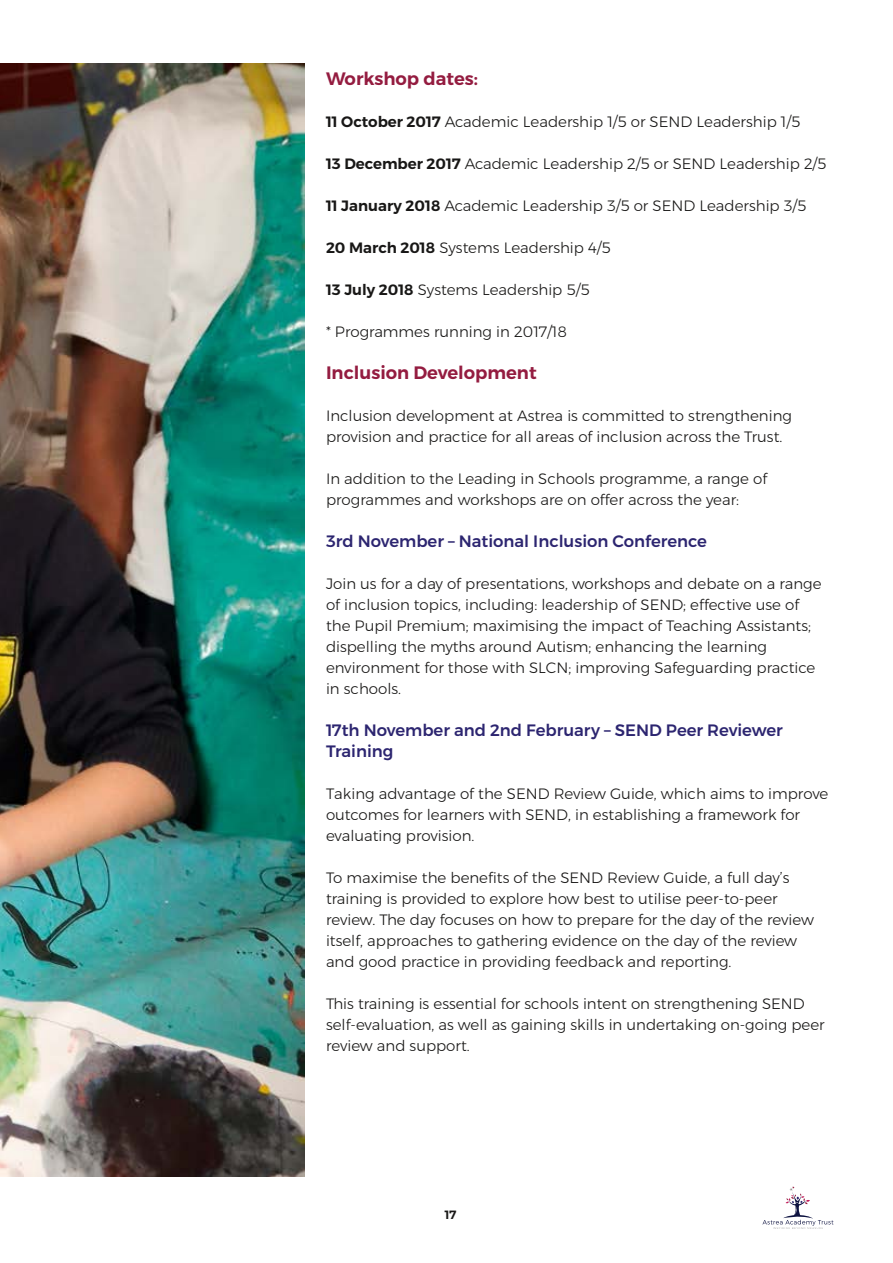
<style>
.page{position:relative;width:893px;height:1263px;background:#fff}
.page>*{position:absolute;margin:0;border:0;box-sizing:border-box;transform-origin:0 0}
.t1{font:600 18px "Montserrat";color:#941c40}
.t2{font:500 16.5px/21px "Montserrat";color:#2c2570}
.t3{font:300 15px/21px "Montserrat";color:#181716}
.t4{font:600 12px "Montserrat";color:#181716}
.s1{font-weight:600}
</style>
<div class="page">
<img style="left:0;top:64px;width:305px;height:1113px">
<svg style="left:762px;top:1186px;width:71px;height:43px"></svg>
<p class="t1" style="left:326px;top:64px;width:154px">Workshop dates:</p>
<p class="t3" style="left:326px;top:111px;width:476px"><span class="s1">11 October 2017</span> Academic Leadership 1/5 or SEND Leadership 1/5</p>
<p class="t3" style="left:326px;top:153px;width:502px"><span class="s1">13 December 2017</span> Academic Leadership 2/5 or SEND Leadership 2/5</p>
<p class="t3" style="left:326px;top:195px;width:482px"><span class="s1">11 January 2018</span> Academic Leadership 3/5 or SEND Leadership 3/5</p>
<p class="t3" style="left:326px;top:237px;width:286px"><span class="s1">20 March 2018</span> Systems Leadership 4/5</p>
<p class="t3" style="left:326px;top:279px;width:265px"><span class="s1">13 July 2018</span> Systems Leadership 5/5</p>
<p class="t3" style="left:326px;top:321px;width:242px">* Programmes running in 2017/18</p>
<p class="t1" style="left:326px;top:358px;width:212px">Inclusion Development</p>
<p class="t3" style="left:326px;top:405px;width:467px">Inclusion development at Astrea is committed to strengthening provision and practice for all areas of inclusion across the Trust.</p>
<p class="t3" style="left:326px;top:468px;width:443px">In addition to the Leading in Schools programme, a range of programmes and workshops are on offer across the year:</p>
<p class="t2" style="left:326px;top:530px;width:382px">3rd November – National Inclusion Conference</p>
<p class="t3" style="left:326px;top:573px;width:497px">Join us for a day of presentations, workshops and debate on a range of inclusion topics, including: leadership of SEND; effective use of the Pupil Premium; maximising the impact of Teaching Assistants; dispelling the myths around Autism; enhancing the learning environment for those with SLCN; improving Safeguarding practice in schools.</p>
<p class="t2" style="left:326px;top:719px;width:458px">17th November and 2nd February – SEND Peer Reviewer<br>Training</p>
<p class="t3" style="left:326px;top:783px;width:504px">Taking advantage of the SEND Review Guide, which aims to improve outcomes for learners with SEND, in establishing a framework for evaluating provision.</p>
<p class="t3" style="left:326px;top:867px;width:489px">To maximise the benefits of the SEND Review Guide, a full day’s training is provided to explore how best to utilise peer-to-peer review. The day focuses on how to prepare for the day of the review itself, approaches to gathering evidence on the day of the review and good practice in providing feedback and reporting.</p>
<p class="t3" style="left:326px;top:993px;width:500px">This training is essential for schools intent on strengthening SEND self-evaluation, as well as gaining skills in undertaking on-going peer review and support.</p>
<p class="t4" style="left:445px;top:1205px;width:13px">17</p>
</div>
